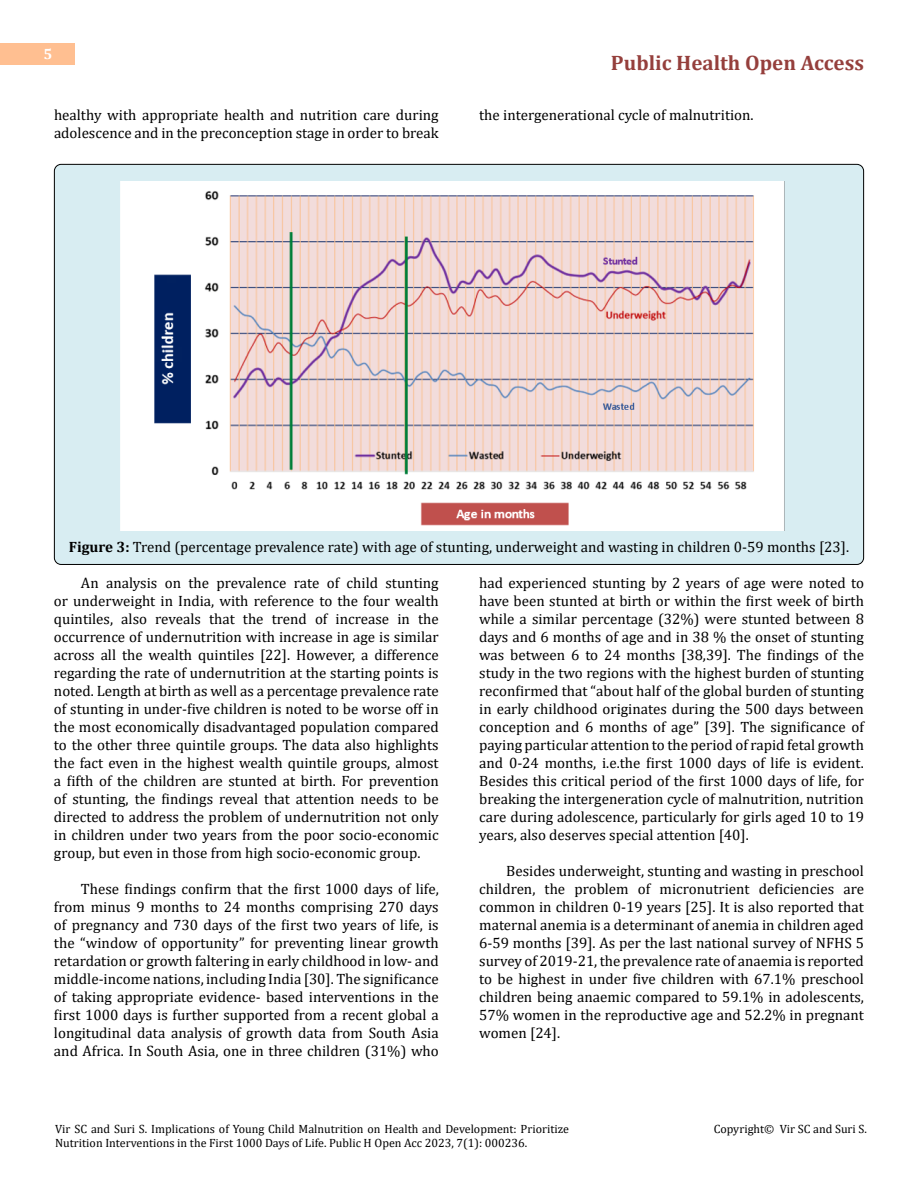
<style>
.page{position:relative;width:918px;height:1188px;background:#fff}
.page>*{position:absolute;margin:0;border:0;box-sizing:border-box;transform-origin:0 0}
.t1{font:700 21px "Cambria";color:#953f3c}
.t2{font:15px/18px "Cambria";color:#000;text-align:justify}
.t3{font:700 15px "Cambria";color:#fff}
.t4{font:12px/14.4px "Cambria";color:#000}
.s1{font-weight:700}
</style>
<div class="page">
<div style="left:0;top:43px;width:75px;height:21px;background:#ffbf91"></div>
<div style="left:54px;top:164px;width:810px;height:400px;background:#d8edf2;border-radius:7px"></div>
<img style="left:121px;top:181px;width:664px;height:350px">
<p class="t3" style="left:44px;top:44px;width:10px">5</p>
<h1 class="t1" style="left:611px;top:48px;width:255px">Public Health Open Access</h1>
<p class="t2" style="left:54px;top:105px;width:386px">healthy with appropriate health and nutrition care during adolescence and in the preconception stage in order to break</p>
<p class="t2" style="left:479px;top:105px;width:276px">the intergenerational cycle of malnutrition.</p>
<p class="t2" style="left:69px;top:537px;width:782px"><span class="s1">Figure 3:</span> Trend (percentage prevalence rate) with age of stunting, underweight and wasting in children 0-59 months [23].</p>
<p class="t2" style="left:54px;top:573px;width:386px;text-indent:27px">An analysis on the prevalence rate of child stunting or underweight in India, with reference to the four wealth quintiles, also reveals that the trend of increase in the occurrence of undernutrition with increase in age is similar across all the wealth quintiles [22]. However, a difference regarding the rate of undernutrition at the starting points is noted. Length at birth as well as a percentage prevalence rate of stunting in under-five children is noted to be worse off in the most economically disadvantaged population compared to the other three quintile groups. The data also highlights the fact even in the highest wealth quintile groups, almost a fifth of the children are stunted at birth. For prevention of stunting, the findings reveal that attention needs to be directed to address the problem of undernutrition not only in children under two years from the poor socio-economic group, but even in those from high socio-economic group.</p>
<p class="t2" style="left:54px;top:879px;width:386px;text-indent:27px">These findings confirm that the first 1000 days of life, from minus 9 months to 24 months comprising 270 days of pregnancy and 730 days of the first two years of life, is the “window of opportunity” for preventing linear growth retardation or growth faltering in early childhood in low- and middle-income nations, including India [30]. The significance of taking appropriate evidence- based interventions in the first 1000 days is further supported from a recent global a longitudinal data analysis of growth data from South Asia and Africa. In South Asia, one in three children (31%) who</p>
<p class="t2" style="left:479px;top:573px;width:386px">had experienced stunting by 2 years of age were noted to have been stunted at birth or within the first week of birth while a similar percentage (32%) were stunted between 8 days and 6 months of age and in 38 % the onset of stunting was between 6 to 24 months [38,39]. The findings of the study in the two regions with the highest burden of stunting reconfirmed that “about half of the global burden of stunting in early childhood originates during the 500 days between conception and 6 months of age” [39]. The significance of paying particular attention to the period of rapid fetal growth and 0-24 months, i.e.the first 1000 days of life is evident.<br>Besides this critical period of the first 1000 days of life, for breaking the intergeneration cycle of malnutrition, nutrition care during adolescence, particularly for girls aged 10 to 19 years, also deserves special attention [40].</p>
<p class="t2" style="left:479px;top:861px;width:386px;text-indent:27px">Besides underweight, stunting and wasting in preschool children, the problem of micronutrient deficiencies are common in children 0-19 years [25]. It is also reported that maternal anemia is a determinant of anemia in children aged 6-59 months [39]. As per the last national survey of NFHS 5 survey of 2019-21, the prevalence rate of anaemia is reported to be highest in under five children with 67.1% preschool children being anaemic compared to 59.1% in adolescents, 57% women in the reproductive age and 52.2% in pregnant women [24].</p>
<p class="t4" style="left:55px;top:1121px;width:516px">Vir SC and Suri S. Implications of Young Child Malnutrition on Health and Development: Prioritize<br>Nutrition Interventions in the First 1000 Days of Life. Public H Open Acc 2023, 7(1): 000236.</p>
<p class="t4" style="left:714px;top:1121px;width:155px">Copyright© Vir SC and Suri S.</p>
</div>
